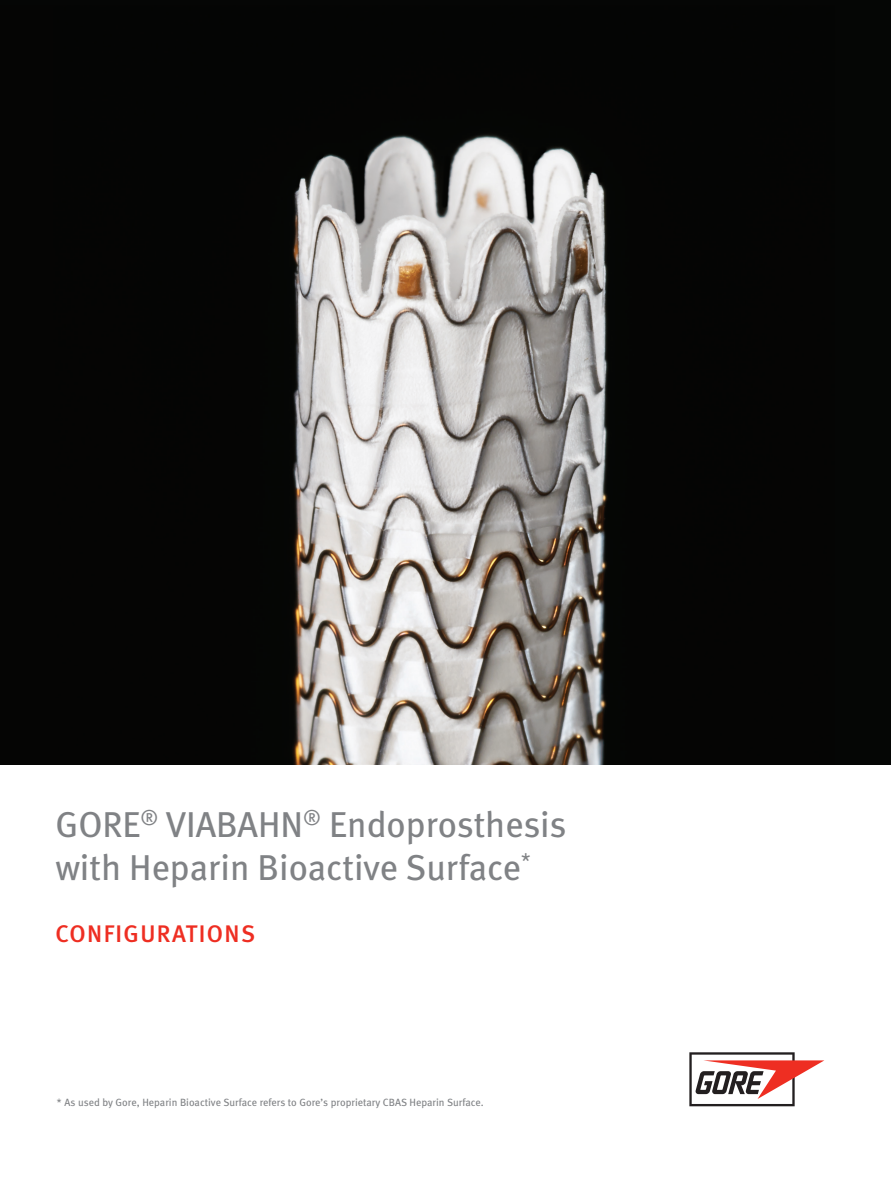
<style>
.page{position:relative;width:891px;height:1188px;background:#fff}
.page>*{position:absolute;margin:0;border:0;box-sizing:border-box;transform-origin:0 0}
.t1{font:36px/43.2px "Meta Book LF";color:#808285}
.t2{font:24px "Meta Medium LF";letter-spacing:.06em;color:#ee2e22}
.t3{font:10.5px "Meta Book LF";color:#808285}
</style>
<div class="page">
<img style="left:0;top:0;width:891px;height:764px">
<svg style="left:689px;top:1052px;width:135px;height:54px"></svg>
<p class="t1" style="left:55px;top:802px;width:513px">GORE<sup>®</sup> VIABAHN<sup>®</sup> Endoprosthesis with Heparin Bioactive Surface<sup>*</sup></p>
<p class="t2" style="left:55px;top:920px;width:201px">CONFIGURATIONS</p>
<p class="t3" style="left:57px;top:1096px;width:428px">* As used by Gore, Heparin Bioactive Surface refers to Gore’s proprietary CBAS Heparin Surface.</p>
</div>
